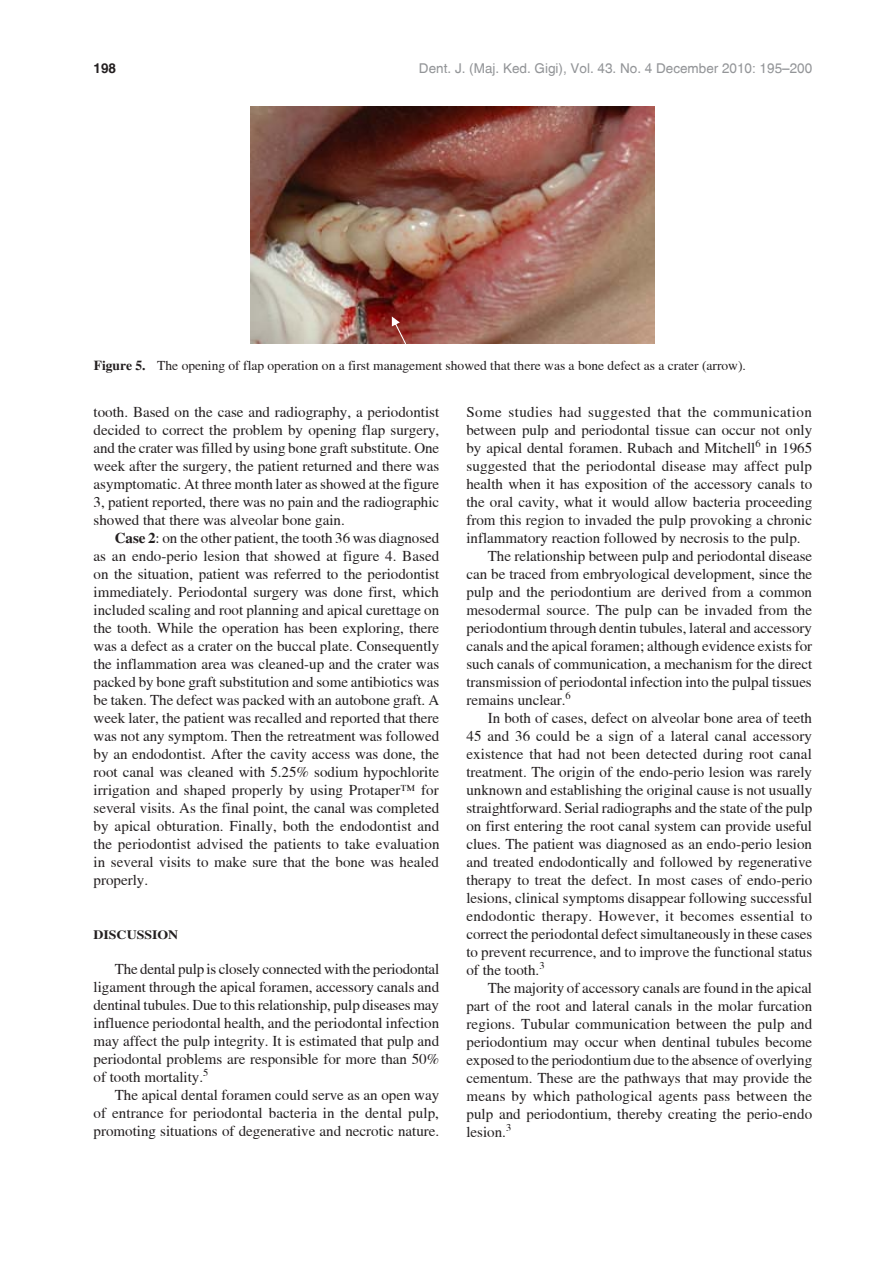
<style>
.page{position:relative;width:893px;height:1263px;background:#fff}
.page>*{position:absolute;margin:0;border:0;box-sizing:border-box;transform-origin:0 0}
.Body_text{font:15px/18px "Tribune";color:#231f20;text-align:justify}
.Gambar_kop{font:13.5px "Tribune";color:#231f20}
.t1{font:13.5px "New Zurica";color:#939598}
.t2{font:700 13.5px "New Zurica";color:#231f20}
.Sub_Bab{font:700 12.6px "Tribune";color:#231f20;scale:1.1 1}
.s1{font-weight:700}
</style>
<div class="page">
<img style="left:251px;top:107px;width:404px;height:237px">
<svg style="left:392px;top:316px;width:14px;height:28px"></svg>
<p class="t2" style="left:94px;top:60px;width:24px">198</p>
<p class="t1" style="left:419px;top:60px;width:395px">Dent. J. (Maj. Ked. Gigi), Vol. 43. No. 4 December 2010: 195–200</p>
<p class="Gambar_kop" style="left:94px;top:358px;width:654px"><span class="s1">FIGURE 5.</span> The opening of flap operation on a first management showed that there was a bone defect as a crater (arrow).</p>
<p class="Body_text" style="left:94px;top:403px;width:347px">tooth. Based on the case and radiography, a periodontist decided to correct the problem by opening flap surgery, and the crater was filled by using bone graft substitute. One week after the surgery, the patient returned and there was asymptomatic. At three month later as showed at the figure 3, patient reported, there was no pain and the radiographic showed that there was alveolar bone gain.</p>
<p class="Body_text" style="left:94px;top:529px;width:347px;text-indent:21px"><span class="s1">CASE 2</span>: on the other patient, the tooth 36 was diagnosed as an endo-perio lesion that showed at figure 4. Based on the situation, patient was referred to the periodontist immediately. Periodontal surgery was done first, which included scaling and root planning and apical curettage on the tooth. While the operation has been exploring, there was a defect as a crater on the buccal plate. Consequently the inflammation area was cleaned-up and the crater was packed by bone graft substitution and some antibiotics was be taken. The defect was packed with an autobone graft. A week later, the patient was recalled and reported that there was not any symptom. Then the retreatment was followed by an endodontist. After the cavity access was done, the root canal was cleaned with 5.25% sodium hypochlorite irrigation and shaped properly by using Protaper™ for several visits. As the final point, the canal was completed by apical obturation. Finally, both the endodontist and the periodontist advised the patients to take evaluation in several visits to make sure that the bone was healed properly.</p>
<p class="Sub_Bab" style="left:94px;top:927px;width:79px">DISCUSSION</p>
<p class="Body_text" style="left:94px;top:960px;width:347px;text-indent:21px">The dental pulp is closely connected with the periodontal ligament through the apical foramen, accessory canals and dentinal tubules. Due to this relationship, pulp diseases may influence periodontal health, and the periodontal infection may affect the pulp integrity. It is estimated that pulp and periodontal problems are responsible for more than 50% of tooth mortality.<sup>5</sup></p>
<p class="Body_text" style="left:94px;top:1086px;width:347px;text-indent:21px">The apical dental foramen could serve as an open way of entrance for periodontal bacteria in the dental pulp, promoting situations of degenerative and necrotic nature.</p>
<p class="Body_text" style="left:466px;top:403px;width:347px">Some studies had suggested that the communication between pulp and periodontal tissue can occur not only by apical dental foramen. Rubach and Mitchell<sup>6</sup> in 1965 suggested that the periodontal disease may affect pulp health when it has exposition of the accessory canals to the oral cavity, what it would allow bacteria proceeding from this region to invaded the pulp provoking a chronic inflammatory reaction followed by necrosis to the pulp.</p>
<p class="Body_text" style="left:466px;top:547px;width:347px;text-indent:21px">The relationship between pulp and periodontal disease can be traced from embryological development, since the pulp and the periodontium are derived from a common mesodermal source. The pulp can be invaded from the periodontium through dentin tubules, lateral and accessory canals and the apical foramen; although evidence exists for such canals of communication, a mechanism for the direct transmission of periodontal infection into the pulpal tissues remains unclear.<sup>6</sup></p>
<p class="Body_text" style="left:466px;top:709px;width:347px;text-indent:21px">In both of cases, defect on alveolar bone area of teeth 45 and 36 could be a sign of a lateral canal accessory existence that had not been detected during root canal treatment. The origin of the endo-perio lesion was rarely unknown and establishing the original cause is not usually straightforward. Serial radiographs and the state of the pulp on first entering the root canal system can provide useful clues. The patient was diagnosed as an endo-perio lesion and treated endodontically and followed by regenerative therapy to treat the defect. In most cases of endo-perio lesions, clinical symptoms disappear following successful endodontic therapy. However, it becomes essential to correct the periodontal defect simultaneously in these cases to prevent recurrence, and to improve the functional status of the tooth.<sup>3</sup></p>
<p class="Body_text" style="left:466px;top:979px;width:347px;text-indent:21px">The majority of accessory canals are found in the apical part of the root and lateral canals in the molar furcation regions. Tubular communication between the pulp and periodontium may occur when dentinal tubules become exposed to the periodontium due to the absence of overlying cementum. These are the pathways that may provide the means by which pathological agents pass between the pulp and periodontium, thereby creating the perio-endo lesion.<sup>3</sup></p>
</div>
